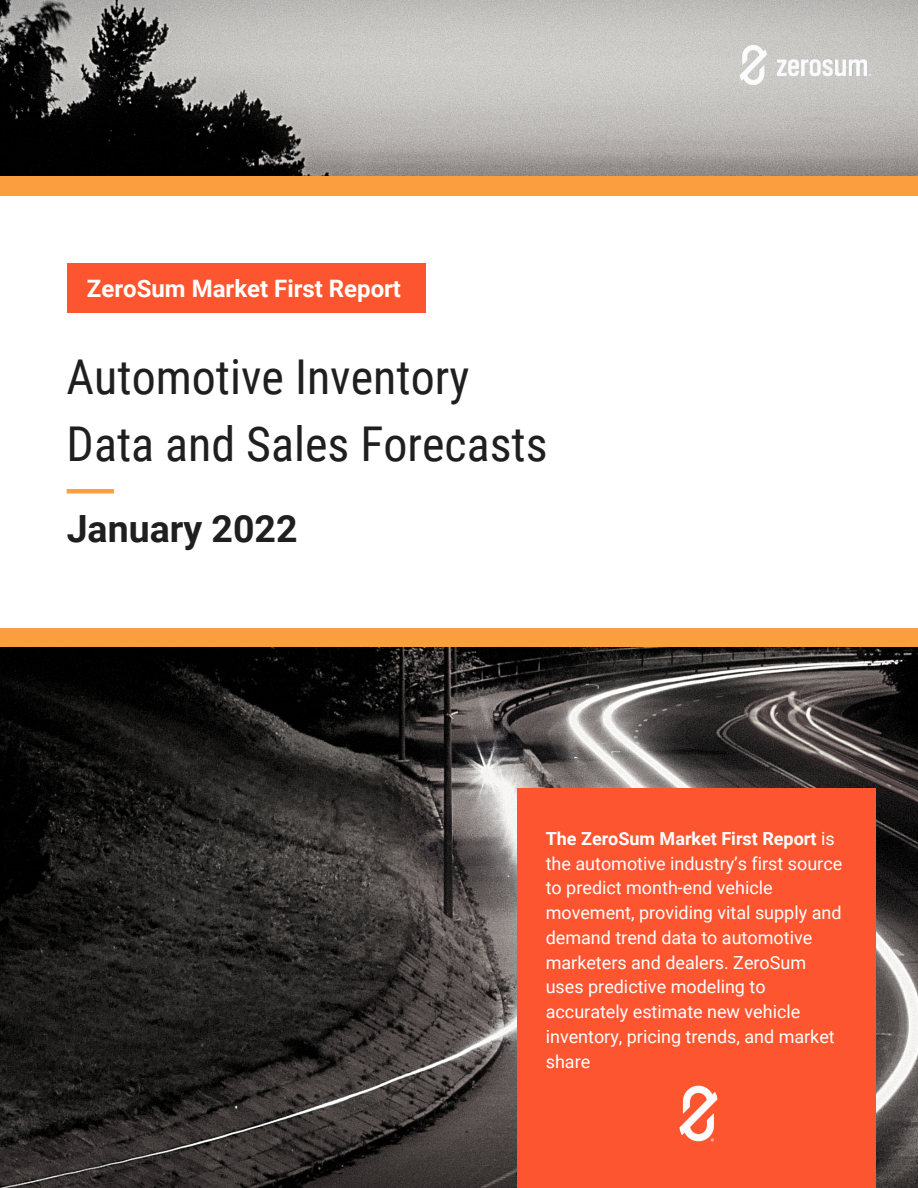
<style>
.page{position:relative;width:918px;height:1188px;background:#fff}
.page>*{position:absolute;margin:0;border:0;box-sizing:border-box;transform-origin:0 0}
.t1{font:48px "Roboto Condensed";color:#1e1f1e}
.t2{font:700 37.5px "Roboto";color:#1e1f1e}
.t3{font:700 24px "Roboto";color:#fff}
.t4{font:18px/24.8px "Roboto";color:#fff}
.s1{font-weight:700}
</style>
<div class="page">
<img style="left:0;top:0;width:918px;height:1188px">
<div style="left:0;top:176px;width:918px;height:470px;background:#fb9e3f"></div>
<div style="left:0;top:196px;width:918px;height:432px;background:#fff"></div>
<div style="left:67px;top:489px;width:47px;height:5px;background:#fb9e3f"></div>
<img style="left:731px;top:38px;width:145px;height:54px">
<div style="left:67px;top:264px;width:359px;height:49px;background:#fd5530"></div>
<div style="left:517px;top:788px;width:359px;height:400px;background:#fd5530"></div>
<img style="left:679px;top:1085px;width:39px;height:57px">
<p class="t3" style="left:87px;top:275px;width:316px">ZeroSum Market First Report</p>
<p class="t1" style="left:67px;top:350px;width:404px">Automotive Inventory</p>
<p class="t1" style="left:67px;top:416px;width:482px">Data and Sales Forecasts</p>
<p class="t2" style="left:67px;top:508px;width:232px">January 2022</p>
<p class="t4" style="left:546px;top:826px;width:298px"><span class="s1">The ZeroSum Market First Report</span> is the automotive industry’s first source to predict month-end vehicle movement, providing vital supply and demand trend data to automotive marketers and dealers. ZeroSum uses predictive modeling to accurately estimate new vehicle inventory, pricing trends, and market share</p>
</div>
